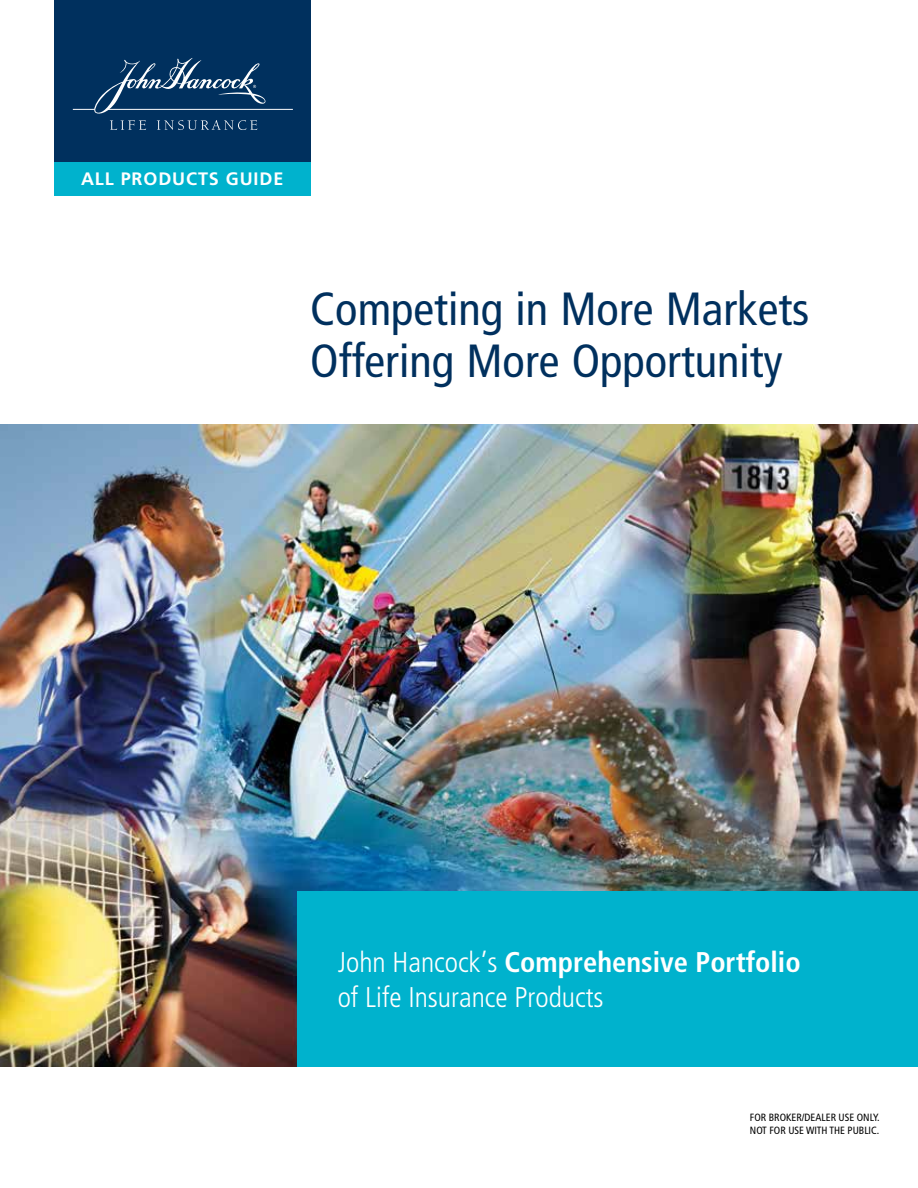
<style>
.page{position:relative;width:918px;height:1188px;background:#fff}
.page>*{position:absolute;margin:0;border:0;box-sizing:border-box;transform-origin:0 0}
.t1{font:condensed 46.5px/52.5px "Frutiger LT Pro";color:#00305e}
.t2{font:300 condensed 28.5px/34.5px "Frutiger LT Pro";color:#fff}
.t3{font:700 18px "Frutiger LT Pro";letter-spacing:.05em;color:#fff}
.t4{font:condensed 10.5px/13.5px "Frutiger LT Pro";color:#000}
.s1{font-weight:700}
</style>
<div class="page">
<img style="left:0;top:424px;width:918px;height:642px">
<div style="left:54px;top:0;width:256px;height:162px;background:#00305e"></div>
<hr style="left:106px;top:109px;width:187px;height:1px;background:#fff">
<svg style="left:73px;top:58px;width:196px;height:72px"></svg>
<div style="left:54px;top:162px;width:256px;height:34px;background:#00b2cd"></div>
<div style="left:297px;top:891px;width:621px;height:175px;background:#00b2cd"></div>
<p class="t3" style="left:81px;top:168px;width:204px">ALL PRODUCTS GUIDE</p>
<h1 class="t1" style="left:310px;top:283px;width:501px">Competing in More Markets<br>Offering More Opportunity</h1>
<p class="t2" style="left:338px;top:945px;width:464px">John Hancock’s <span class="s1">Comprehensive Portfolio </span>of Life Insurance Products</p>
<p class="t4" style="left:750px;top:1110px;width:131px">FOR BROKER/DEALER USE ONLY.<br>NOT FOR USE WITH THE PUBLIC.</p>
</div>
